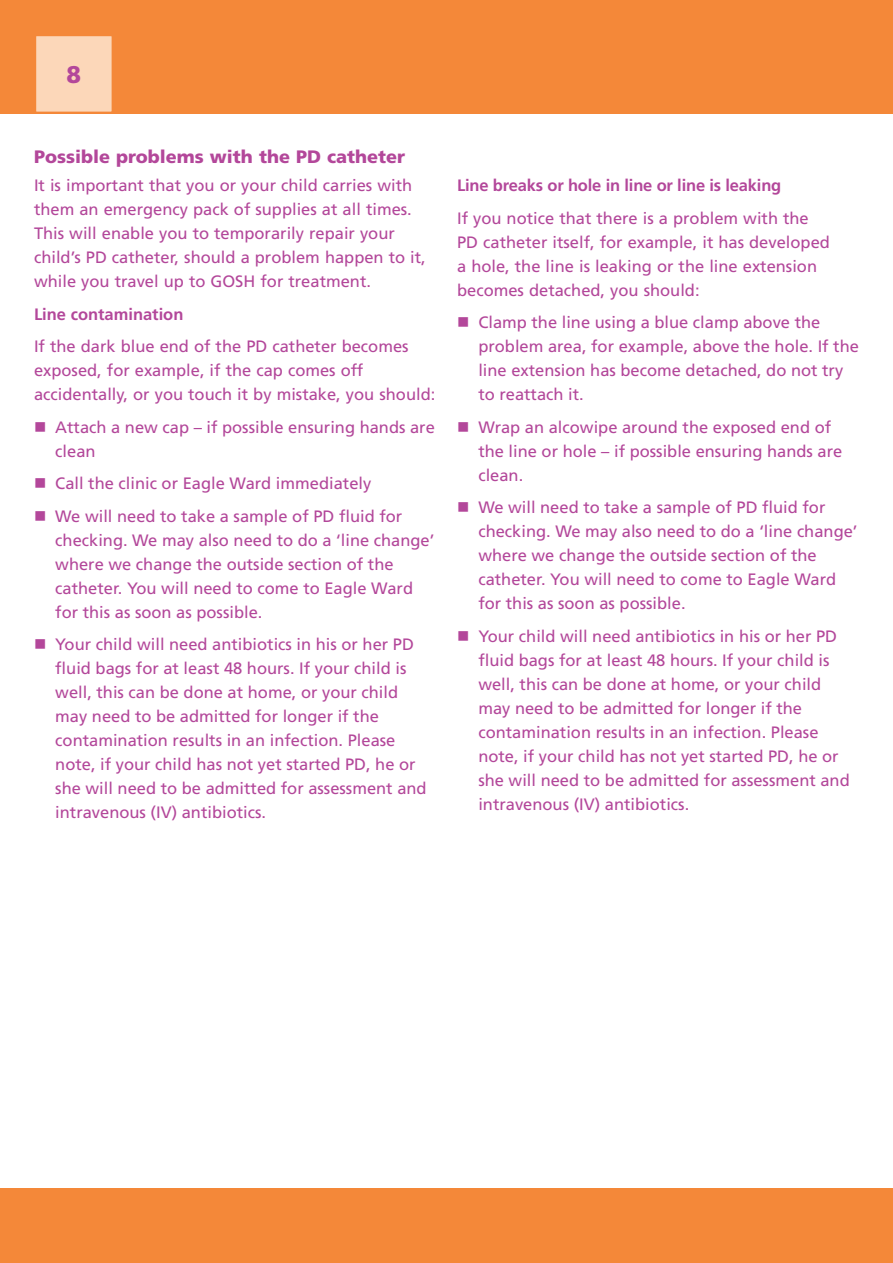
<style>
.page{position:relative;width:893px;height:1263px;background:#fff}
.page>*{position:absolute;margin:0;border:0;box-sizing:border-box;transform-origin:0 0}
.t1{font:900 24.15px "Frutiger";color:#b3479a}
.t2{font:900 18px "Frutiger";color:#b3479a}
.t3{font:16.5px/24px "Frutiger";color:#b3479a}
.t4{font:700 16.5px "Frutiger";letter-spacing:-.01em;color:#b3479a}
</style>
<div class="page">
<div style="left:0;top:0;width:893px;height:114px;background:#f48839"></div>
<div style="left:0;top:1188px;width:893px;height:75px;background:#f48839"></div>
<div style="left:35px;top:35px;width:78px;height:78px;background:#fcd7b9"></div>
<div style="left:34px;top:34px;width:80px;height:80px;border:2px solid #f48839"></div>
<h1 class="t1" style="left:67px;top:60px;width:16px">8</h1>
<p class="t2" style="left:34px;top:146px;width:373px">Possible problems with the PD catheter</p>
<p class="t3" style="left:34px;top:173px;width:393px">It is important that you or your child carries with them an emergency pack of supplies at all times.<br>This will enable you to temporarily repair your child’s PD catheter, should a problem happen to it, while you travel up to GOSH for treatment.</p>
<p class="t4" style="left:34px;top:304px;width:151px">Line contamination</p>
<p class="t3" style="left:34px;top:334px;width:403px">If the dark blue end of the PD catheter becomes exposed, for example, if the cap comes off accidentally, or you touch it by mistake, you should:</p>
<p class="t3" style="left:55px;top:415px;width:381px;text-indent:-21px">■ Attach a new cap – if possible ensuring hands are clean</p>
<p class="t3" style="left:34px;top:471px;width:339px">■ Call the clinic or Eagle Ward immediately</p>
<p class="t3" style="left:55px;top:504px;width:381px;text-indent:-21px">■ We will need to take a sample of PD fluid for checking. We may also need to do a ‘line change’ where we change the outside section of the catheter. You will need to come to Eagle Ward for this as soon as possible.</p>
<p class="t3" style="left:55px;top:632px;width:373px;text-indent:-21px">■ Your child will need antibiotics in his or her PD fluid bags for at least 48 hours. If your child is well, this can be done at home, or your child may need to be admitted for longer if the contamination results in an infection. Please note, if your child has not yet started PD, he or she will need to be admitted for assessment and intravenous (IV) antibiotics.</p>
<p class="t4" style="left:457px;top:176px;width:326px">Line breaks or hole in line or line is leaking</p>
<p class="t3" style="left:457px;top:206px;width:374px">If you notice that there is a problem with the PD catheter itself, for example, it has developed a hole, the line is leaking or the line extension becomes detached, you should:</p>
<p class="t3" style="left:478px;top:310px;width:382px;text-indent:-21px">■ Clamp the line using a blue clamp above the problem area, for example, above the hole. If the line extension has become detached, do not try to reattach it.</p>
<p class="t3" style="left:478px;top:415px;width:366px;text-indent:-21px">■ Wrap an alcowipe around the exposed end of the line or hole – if possible ensuring hands are clean.</p>
<p class="t3" style="left:478px;top:495px;width:381px;text-indent:-21px">■ We will need to take a sample of PD fluid for checking. We may also need to do a ‘line change’ where we change the outside section of the catheter. You will need to come to Eagle Ward for this as soon as possible.</p>
<p class="t3" style="left:478px;top:624px;width:373px;text-indent:-21px">■ Your child will need antibiotics in his or her PD fluid bags for at least 48 hours. If your child is well, this can be done at home, or your child may need to be admitted for longer if the contamination results in an infection. Please note, if your child has not yet started PD, he or she will need to be admitted for assessment and intravenous (IV) antibiotics.</p>
</div>
